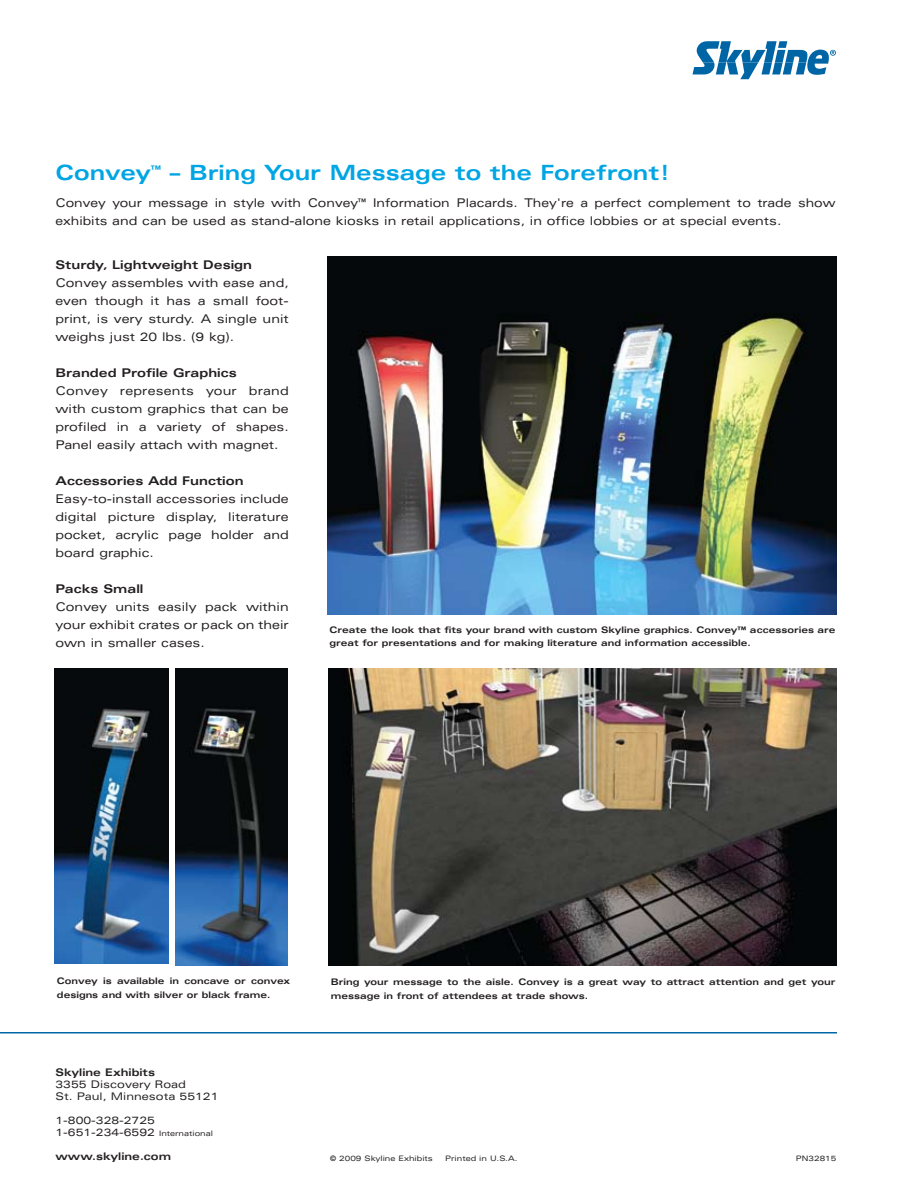
<style>
.page{position:relative;width:918px;height:1188px;background:#fff}
.page>*{position:absolute;margin:0;border:0;box-sizing:border-box;transform-origin:0 0}
.t1{font:700 expanded 21px "Univers";color:#00a5e3}
.t2{font:expanded 12px/18px "Univers";color:#231f20;text-align:justify}
.t3{font:expanded 12px/18px "Univers";color:#231f20;scale:.96 1}
.t4{font:700 expanded 12px "Univers";color:#231f20}
.t5{font:expanded 10.5px/12px "Univers";color:#231f20}
.t6{font:700 expanded 10.5px "Univers";color:#231f20}
.t7{font:700 expanded 9px/13.5px "Univers";color:#231f20}
.t8{font:expanded 7.5px "Univers";color:#231f20}
.s1{font-size:9px}
.s2{font-size:7.5px}
</style>
<div class="page">
<svg style="left:693px;top:41px;width:143px;height:38px"></svg>
<hr style="left:0;top:1032px;width:837px;height:2px;background:#0067a6">
<img style="left:328px;top:668px;width:509px;height:297px">
<img style="left:328px;top:256px;width:509px;height:358px">
<img style="left:54px;top:668px;width:114px;height:296px">
<img style="left:175px;top:668px;width:113px;height:297px">
<h1 class="t1" style="left:55px;top:161px;width:616px">Convey<sup>™</sup> – Bring Your Message to the Forefront!</h1>
<p class="t3" style="left:55px;top:193px;width:814px">Convey your message in style with Convey<span class="s1">™</span> Information Placards. They're a perfect complement to trade show exhibits and can be used as stand-alone kiosks in retail applications, in office lobbies or at special events.</p>
<p class="t4" style="left:55px;top:257px;width:198px">Sturdy, Lightweight Design</p>
<p class="t2" style="left:55px;top:273px;width:235px">Convey assembles with ease and, even though it has a small foot&shy;print, is very sturdy. A single unit weighs just 20 lbs. (9 kg).</p>
<p class="t4" style="left:55px;top:365px;width:183px">Branded Profile Graphics</p>
<p class="t2" style="left:55px;top:381px;width:235px">Convey represents your brand with custom graphics that can be profiled in a variety of shapes.<br>Panel easily attach with magnet.</p>
<p class="t4" style="left:55px;top:473px;width:190px">Accessories Add Function</p>
<p class="t2" style="left:55px;top:489px;width:235px">Easy-to-install accessories include digital picture display, literature pocket, acrylic page holder and board graphic.</p>
<p class="t4" style="left:55px;top:581px;width:89px">Packs Small</p>
<p class="t2" style="left:55px;top:597px;width:235px">Convey units easily pack within your exhibit crates or pack on their own in smaller cases.</p>
<p class="t7" style="left:330px;top:623px;width:507px">Create the look that fits your brand with custom Skyline graphics. Convey™ accessories are great for presentations and for making literature and information accessible.</p>
<p class="t7" style="left:57px;top:974px;width:235px">Convey is available in concave or convex designs and with silver or black frame.</p>
<p class="t7" style="left:331px;top:975px;width:506px">Bring your message to the aisle. Convey is a great way to attract attention and get your message in front of attendees at trade shows.</p>
<p class="t6" style="left:56px;top:1067px;width:101px">Skyline Exhibits</p>
<p class="t5" style="left:56px;top:1079px;width:164px">3355 Discovery Road<br>St. Paul, Minnesota 55121</p>
<p class="t5" style="left:56px;top:1115px;width:159px">1-800-328-2725<br>1-651-234-6592 <span class="s2">International</span></p>
<p class="t6" style="left:56px;top:1151px;width:117px">www.skyline.com</p>
<p class="t8" style="left:330px;top:1154px;width:104px">© 2009 Skyline Exhibits</p>
<p class="t8" style="left:445px;top:1154px;width:74px">Printed in U.S.A.</p>
<p class="t8" style="left:796px;top:1154px;width:42px">PN32815</p>
</div>
